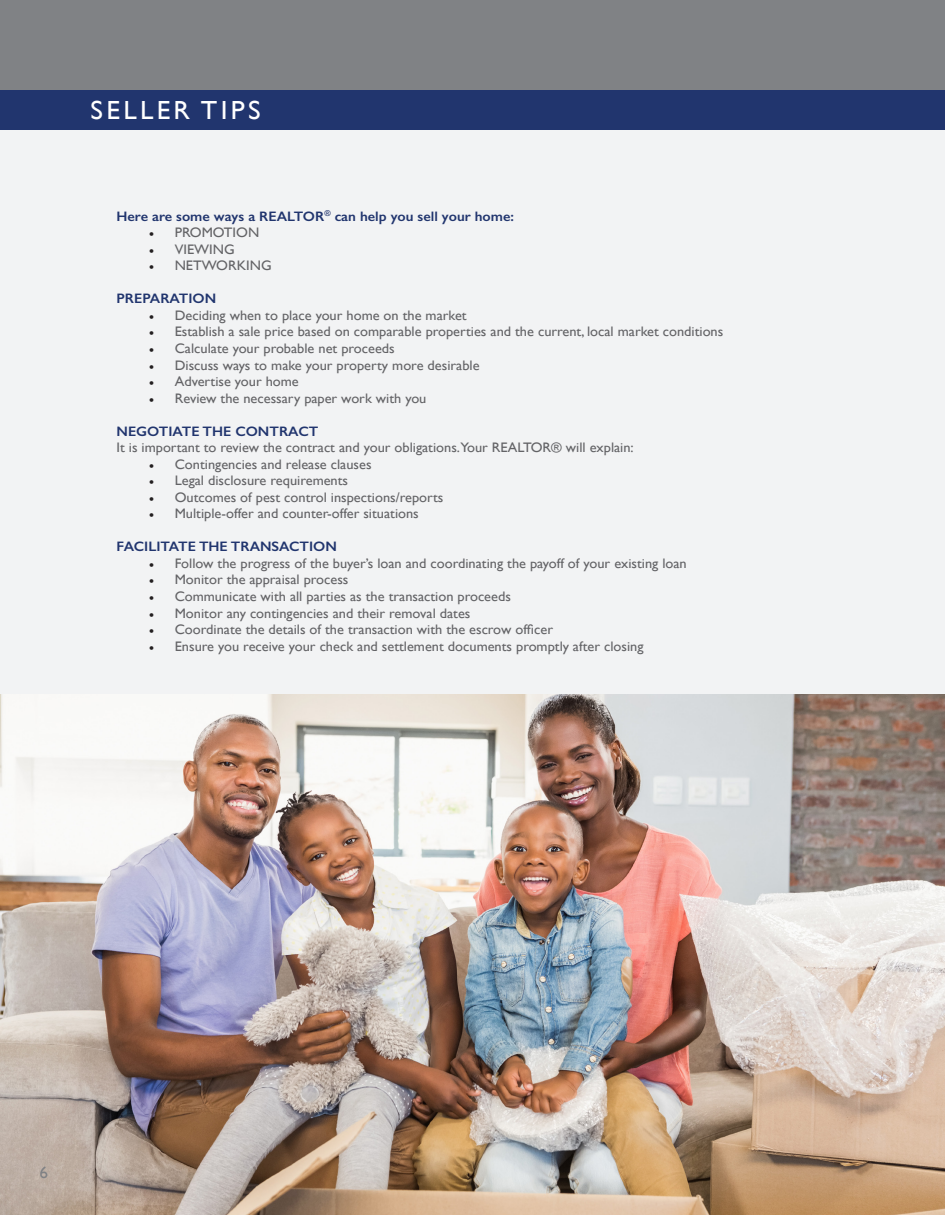
<style>
.page{position:relative;width:945px;height:1215px;background:#fff}
.page>*{position:absolute;margin:0;border:0;box-sizing:border-box;transform-origin:0 0}
.t1{font:26.1px "Gill Sans";letter-spacing:.12em;color:#fff;scale:1.04 1}
.t2{font:16.5px "Gill Sans";color:#808285;scale:1.04 1}
.t3{font:13.8px/16.5px "Gill Sans";color:#636366;scale:1.04 1}
.t4{font:600 13.8px "Gill Sans";color:#21356e;scale:1.04 1}
.s1{font-family:"Minion Pro";color:#231f20}
.s2{font-weight:600;color:#21356e}
</style>
<div class="page">
<div style="left:0;top:129px;width:945px;height:1086px;background:#f2f3f4"></div>
<img style="left:0;top:694px;width:944px;height:521px">
<div style="left:0;top:0;width:945px;height:129px;background:#808285"></div>
<div style="left:0;top:90px;width:945px;height:39px;background:#21356e"></div>
<p class="t1" style="left:91px;top:95px;width:165px">SELLER TIPS</p>
<p class="t4" style="left:117px;top:208px;width:384px">Here are some ways a REALTOR<sup>®</sup> can help you sell your home:</p>
<p class="t3" style="left:149px;top:224px;width:108px"><span class="s1">•</span> PROMOTION</p>
<p class="t3" style="left:149px;top:241px;width:84px"><span class="s1">•</span> VIEWING</p>
<p class="t3" style="left:149px;top:257px;width:120px"><span class="s1">•</span> NETWORKING</p>
<p class="t4" style="left:117px;top:290px;width:98px">PREPARATION</p>
<p class="t3" style="left:149px;top:307px;width:307px"><span class="s1">•</span> Deciding when to place your home on the market</p>
<p class="t3" style="left:149px;top:323px;width:554px"><span class="s1">•</span> Establish a sale price based on comparable properties and the current, local market conditions</p>
<p class="t3" style="left:149px;top:340px;width:238px"><span class="s1">•</span> Calculate your probable net proceeds</p>
<p class="t3" style="left:149px;top:356px;width:319px"><span class="s1">•</span> Discuss ways to make your property more desirable</p>
<p class="t3" style="left:149px;top:373px;width:146px"><span class="s1">•</span> Advertise your home</p>
<p class="t3" style="left:149px;top:390px;width:268px"><span class="s1">•</span> Review the necessary paper work with you</p>
<p class="t3" style="left:117px;top:423px;width:499px"><span class="s2">NEGOTIATE THE CONTRACT<br></span>It is important to review the contract and your obligations.Your REALTOR® will explain:</p>
<p class="t3" style="left:149px;top:456px;width:216px"><span class="s1">•</span> Contingencies and release clauses</p>
<p class="t3" style="left:149px;top:472px;width:193px"><span class="s1">•</span> Legal disclosure requirements</p>
<p class="t3" style="left:149px;top:489px;width:285px"><span class="s1">•</span> Outcomes of pest control inspections/reports</p>
<p class="t3" style="left:149px;top:505px;width:261px"><span class="s1">•</span> Multiple-offer and counter-offer situations</p>
<p class="t4" style="left:117px;top:538px;width:213px">FACILITATE THE TRANSACTION</p>
<p class="t3" style="left:149px;top:555px;width:519px"><span class="s1">•</span> Follow the progress of the buyer’s loan and coordinating the payoff of your existing loan</p>
<p class="t3" style="left:149px;top:571px;width:193px"><span class="s1">•</span> Monitor the appraisal process</p>
<p class="t3" style="left:149px;top:588px;width:350px"><span class="s1">•</span> Communicate with all parties as the transaction proceeds</p>
<p class="t3" style="left:149px;top:604px;width:311px"><span class="s1">•</span> Monitor any contingencies and their removal dates</p>
<p class="t3" style="left:149px;top:621px;width:390px"><span class="s1">•</span> Coordinate the details of the transaction with the escrow officer</p>
<p class="t3" style="left:149px;top:638px;width:477px"><span class="s1">•</span> Ensure you receive your check and settlement documents promptly after closing</p>
<p class="t2" style="left:40px;top:1163px;width:10px">6</p>
</div>
